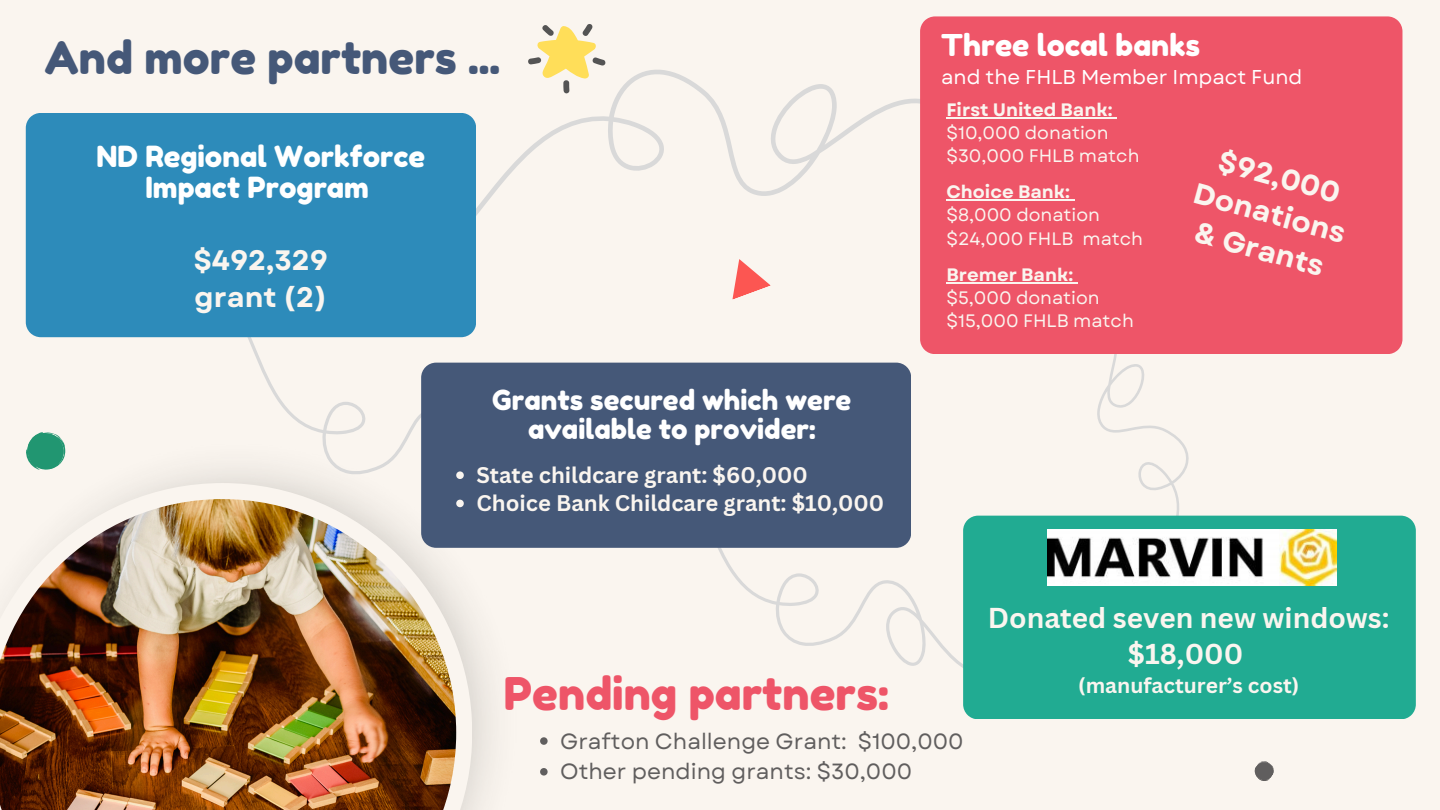
<style>
.page{position:relative;width:1440px;height:810px;background:#faf5ef}
.page>*{position:absolute;margin:0;border:0;box-sizing:border-box;transform-origin:0 0}
.t1{font:45px "Fredoka One";color:#455878}
.t2{font:45px "Fredoka One";color:#ee5568}
.t3{font:30px "Fredoka One";color:#fff}
.t4{font:29.1px/30.6px "Fredoka One";color:#fff;text-align:center}
.t5{font:700 29px/37.5px "Garet";color:#faf5ef;text-align:center}
.t6{font:700 28.1px/36.4px "Garet";color:#faf5ef}
.t7{font:700 28px/36px "Canva Sans";color:#faf5ef;text-align:center}
.t8{font:27.5px/28.9px "Fredoka One";color:#fff;text-align:center}
.t9{font:700 22px "Canva Sans";color:#faf5ef}
.t10{font:22px "Garet";color:#605e5e}
.t11{font:700 21px "Canva Sans";color:#faf5ef}
.t12{font:20px "Garet";color:#fff}
.t13{font:18px "Garet";color:#faf5ef}
.t14{font:700 18px "Garet";color:#faf5ef}
</style>
<div class="page">
<svg style="left:89px;top:483px;width:383px;height:327px"></svg>
<img style="left:0;top:499px;width:456px;height:311px">
<svg style="left:476px;top:69px;width:444px;height:305px"></svg>
<svg style="left:244px;top:300px;width:294px;height:231px"></svg>
<svg style="left:26px;top:432px;width:39px;height:38px"></svg>
<svg style="left:1254px;top:761px;width:20px;height:20px"></svg>
<svg style="left:732px;top:259px;width:39px;height:41px"></svg>
<svg style="left:527px;top:24px;width:79px;height:69px"></svg>
<svg style="left:991px;top:354px;width:273px;height:162px"></svg>
<div style="left:920px;top:16px;width:482px;height:338px;background:#ee5568"></div>
<hr style="left:946px;top:117px;width:167px;height:2px;background:#faf5ef">
<hr style="left:946px;top:200px;width:124px;height:1px;background:#faf5ef">
<hr style="left:946px;top:282px;width:127px;height:2px;background:#faf5ef">
<div style="left:26px;top:113px;width:450px;height:224px;background:#2d8bba"></div>
<svg style="left:718px;top:515px;width:273px;height:153px"></svg>
<div style="left:963px;top:516px;width:453px;height:203px;background:#21ab92"></div>
<img style="left:1048px;top:530px;width:288px;height:55px">
<svg style="left:540px;top:737px;width:8px;height:8px"></svg>
<svg style="left:540px;top:768px;width:8px;height:8px"></svg>
<div style="left:421px;top:363px;width:490px;height:185px;background:#455878;border-radius:15px"></div>
<svg style="left:456px;top:471px;width:8px;height:8px"></svg>
<svg style="left:456px;top:500px;width:8px;height:7px"></svg>
<p class="t1" style="left:45px;top:30px;width:457px">And more partners ...</p>
<h3 class="t3" style="left:941px;top:27px;width:260px">Three local banks</h3>
<h5 class="t12" style="left:941px;top:63px;width:363px">and the FHLB Member Impact Fund</h5>
<p class="t14" style="left:946px;top:96px;width:168px">First United Bank:</p>
<p class="t13" style="left:946px;top:120px;width:164px">$10,000 donation</p>
<p class="t13" style="left:946px;top:143px;width:195px">$30,000 FHLB match</p>
<p class="t14" style="left:946px;top:179px;width:125px">Choice Bank:</p>
<p class="t13" style="left:946px;top:202px;width:155px">$8,000 donation</p>
<p class="t13" style="left:946px;top:225px;width:198px">$24,000 FHLB match</p>
<p class="t14" style="left:946px;top:261px;width:128px">Bremer Bank:</p>
<p class="t13" style="left:946px;top:285px;width:155px">$5,000 donation</p>
<p class="t13" style="left:946px;top:308px;width:189px">$15,000 FHLB match</p>
<h1 class="t4" style="left:97px;top:141px;width:330px">ND Regional Workforce<br>Impact Program</h1>
<h2 class="t5" style="left:1209px;top:138px;width:158px;rotate:15deg">$92,000<br>Donations &amp; Grants</h2>
<h3 class="t6" style="left:194px;top:243px;width:136px">$492,329 grant (2)</h3>
<p class="t8" style="left:492px;top:385px;width:361px">Grants secured which were available to provider:</p>
<p class="t9" style="left:476px;top:460px;width:333px">State childcare grant: $60,000</p>
<p class="t9" style="left:476px;top:488px;width:409px">Choice Bank Childcare grant: $10,000</p>
<p class="t2" style="left:504px;top:666px;width:386px">Pending partners:</p>
<h3 class="t10" style="left:560px;top:725px;width:405px">Grafton Challenge Grant: $100,000</h3>
<p class="t10" style="left:560px;top:756px;width:353px">Other pending grants: $30,000</p>
<h2 class="t7" style="left:988px;top:599px;width:403px">Donated seven new windows: $18,000</h2>
<h2 class="t11" style="left:1078px;top:670px;width:223px">(manufacturer’s cost)</h2>
</div>
